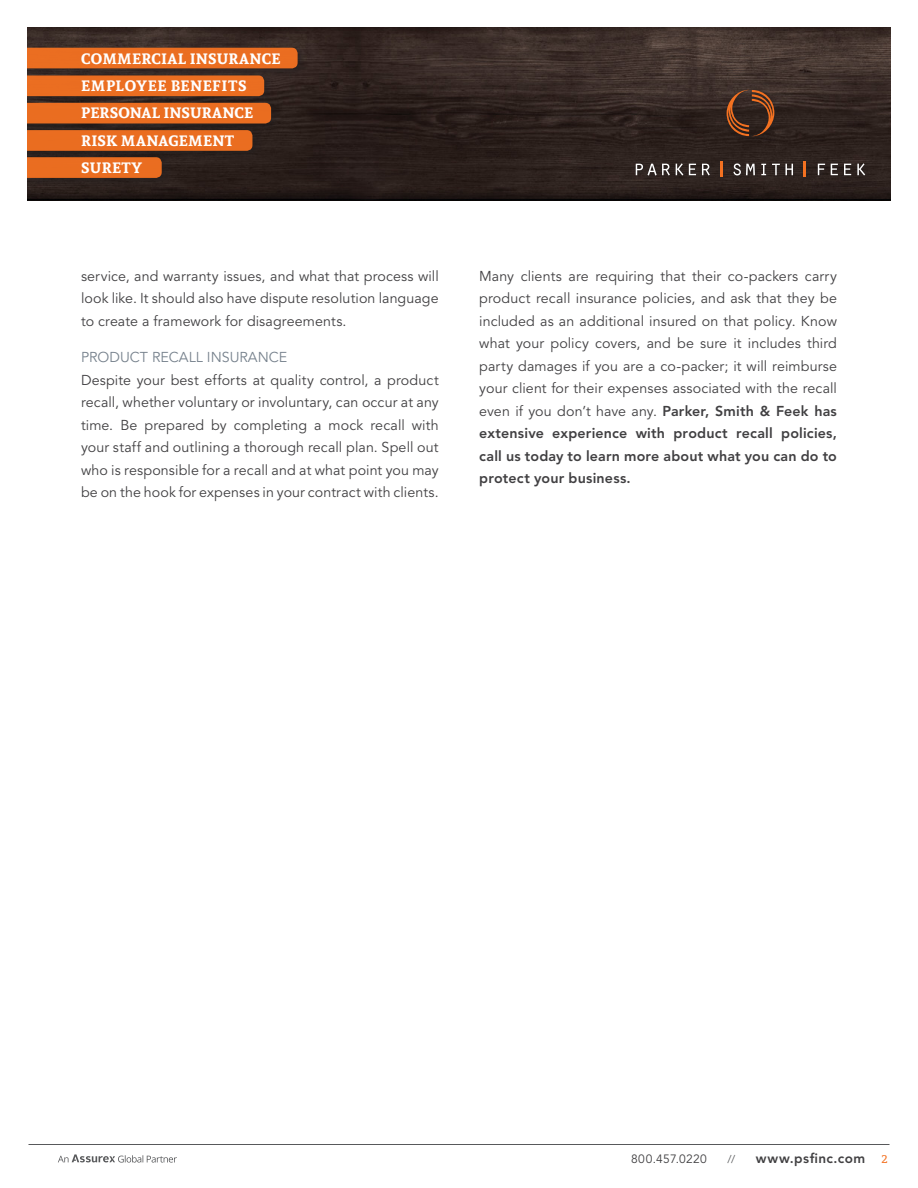
<style>
.page{position:relative;width:918px;height:1188px;background:#fff}
.page>*{position:absolute;margin:0;border:0;box-sizing:border-box;transform-origin:0 0}
.t1{font:700 15px/27.3px "Andada";letter-spacing:.015em;color:#fff}
.t2{font:14.25px/22.5px "Avenir LT Std";letter-spacing:.01em;color:#414042;text-align:justify}
.t3{font:14.25px "Avenir LT Std";color:#77828d}
.t4{font:800 13.5px "Avenir LT Std";letter-spacing:.04em;color:#414042}
.t5{font:12px "Avenir LT Std";letter-spacing:.03em;color:#414042}
.t6{font:11.25px "Avenir LT Std";color:#58595b}
.s1{font-weight:800}
.s2{font-family:"Andada";font-weight:400;font-size:12px;color:#f37121}
</style>
<div class="page">
<img style="left:27px;top:27px;width:864px;height:173px">
<div style="left:633px;top:87px;width:237px;height:95px;background:#231f20;opacity:.75"></div>
<svg style="left:726px;top:90px;width:49px;height:46px;background:#5a3521"></svg>
<svg style="left:636px;top:164px;width:34px;height:12px"></svg>
<svg style="left:676px;top:163px;width:7px;height:13px"></svg>
<svg style="left:689px;top:164px;width:7px;height:11px"></svg>
<svg style="left:702px;top:164px;width:8px;height:12px"></svg>
<svg style="left:733px;top:163px;width:22px;height:12px"></svg>
<svg style="left:761px;top:164px;width:5px;height:11px"></svg>
<svg style="left:772px;top:164px;width:21px;height:11px"></svg>
<svg style="left:818px;top:164px;width:7px;height:11px"></svg>
<svg style="left:831px;top:164px;width:7px;height:11px"></svg>
<svg style="left:844px;top:164px;width:7px;height:11px"></svg>
<svg style="left:857px;top:163px;width:8px;height:12px"></svg>
<svg style="left:720px;top:161px;width:2px;height:16px"></svg>
<svg style="left:804px;top:161px;width:2px;height:16px"></svg>
<div style="left:14px;top:42px;width:293px;height:36px;background:#231f20;opacity:.75"></div>
<div style="left:27px;top:48px;width:271px;height:20px;background:#eb6e21"></div>
<div style="left:14px;top:70px;width:259px;height:35px;background:#231f20;opacity:.75"></div>
<div style="left:27px;top:75px;width:237px;height:21px;background:#eb6e21"></div>
<div style="left:15px;top:98px;width:265px;height:35px;background:#231f20;opacity:.75"></div>
<div style="left:27px;top:103px;width:244px;height:21px;background:#ea6d20"></div>
<div style="left:14px;top:125px;width:248px;height:35px;background:#231f20"></div>
<svg style="left:27px;top:130px;width:225px;height:21px;background:#e66b20"></svg>
<div style="left:19px;top:152px;width:152px;height:35px;background:#2b211f"></div>
<svg style="left:27px;top:157px;width:135px;height:21px;background:#e56b20"></svg>
<div style="left:0;top:9px;width:27px;height:218px;background:#fff"></div>
<hr style="left:28px;top:1144px;width:862px;height:1px;background:#58595b">
<svg style="left:58px;top:1154px;width:119px;height:9px"></svg>
<p class="t1" style="left:81px;top:44px;width:201px">COMMERCIAL INSURANCE<br>EMPLOYEE BENEFITS<br>PERSONAL INSURANCE<br>RISK MANAGEMENT<br>SURETY</p>
<p class="t2" style="left:81px;top:265px;width:359px">service, and warranty issues, and what that process will look like. It should also have dispute resolution language to create a framework for disagreements.</p>
<p class="t3" style="left:81px;top:349px;width:208px">PRODUCT RECALL INSURANCE</p>
<p class="t2" style="left:81px;top:369px;width:359px">Despite your best efforts at quality control, a product recall, whether voluntary or involuntary, can occur at any time. Be prepared by completing a mock recall with your staff and outlining a thorough recall plan. Spell out who is responsible for a recall and at what point you may be on the hook for expenses in your contract with clients.</p>
<p class="t2" style="left:479px;top:265px;width:359px">Many clients are requiring that their co-packers carry product recall insurance policies, and ask that they be included as an additional insured on that policy. Know what your policy covers, and be sure it includes third party damages if you are a co-packer; it will reimburse your client for their expenses associated with the recall even if you don’t have any. <span class="s1">Parker, Smith &amp; Feek has extensive experience with product recall policies, call us today to learn more about what you can do to protect your business.</span></p>
<p class="t5" style="left:631px;top:1152px;width:77px">800.457.0220</p>
<p class="t6" style="left:727px;top:1152px;width:9px">//</p>
<p class="t4" style="left:756px;top:1150px;width:133px">www.psfinc.com <span class="s2">2</span></p>
</div>
